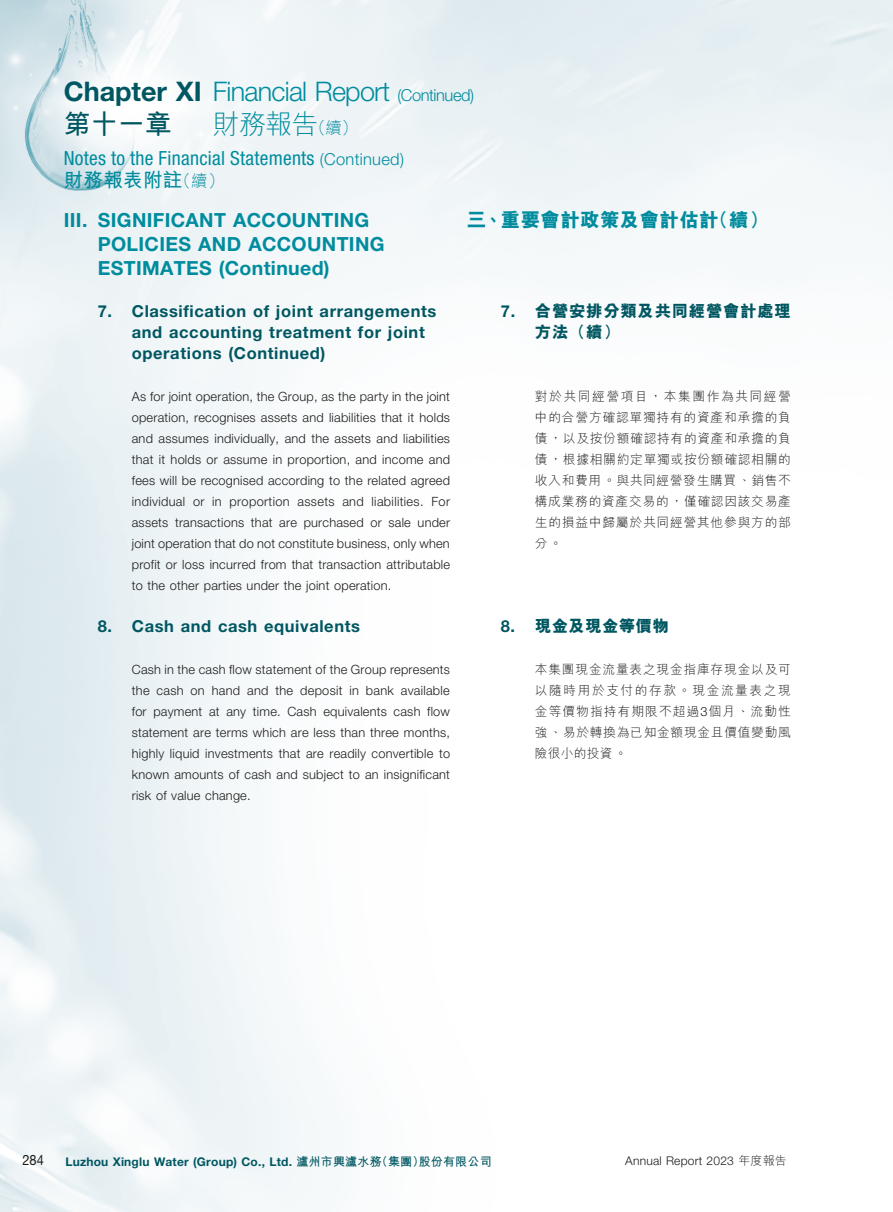
<style>
.page{position:relative;width:893px;height:1212px;background:#fff}
.page>*{position:absolute;margin:0;border:0;box-sizing:border-box;transform-origin:0 0}
.t1{font:300 27px "Helvetica Neue LT Std";letter-spacing:-.03em;color:#008c9e}
.t2{font:300 27px "M Hei HK";color:#008c9e}
.t3{font:700 27px "M Hei HK";color:#005761}
.t4{font:700 19.5px/24px "Helvetica Neue LT Std";letter-spacing:.015em;color:#008c9e}
.t5{font:condensed 19.5px "Helvetica Neue LT Std";letter-spacing:.015em;color:#008c9e}
.t6{font:800 19.5px "M Hei HK";letter-spacing:.015em;color:#008c9e}
.t7{font:700 19.5px "M Hei HK";letter-spacing:.015em;color:#008c9e}
.t8{font:700 16.5px/21px "Helvetica Neue LT Std";letter-spacing:.035em;color:#005761}
.t9{font:800 16.5px/21px "M Hei HK";letter-spacing:.035em;color:#005761}
.t10{font:800 16.5px "M Hei HK";letter-spacing:.015em;color:#005761}
.t11{font:14.25px "Helvetica Neue LT Std";color:#1c1c1b;scale:.9 1}
.t12{font:300 12.75px/21px "Helvetica Neue LT Std";letter-spacing:.015em;color:#1c1c1b;text-align:justify}
.t13{font:300 12.75px/21px "M Hei HK";letter-spacing:.055em;color:#1c1c1b;text-align:justify}
.t14{font:700 12px "Helvetica Neue LT Std";letter-spacing:.015em;color:#005761}
.t15{font:300 12px "Helvetica Neue LT Std";letter-spacing:.015em;color:#1c1c1b}
.s1{font-weight:700;color:#005761}
.s2{font-size:16.5px}
.s3{font-weight:300;font-stretch:normal;font-size:16.5px}
.s4{font-weight:300;font-size:16.5px}
.s5{font-family:"Helvetica Neue LT Std";font-weight:700}
.s6{font-family:"Helvetica Neue LT Std"}
.s7{font-family:"M Hei HK"}
</style>
<div class="page">
<img style="left:0;top:0;width:893px;height:1212px">
<h1 class="t1" style="left:64px;top:75px;width:412px"><span class="s1">Chapter XI</span> Financial Report <span class="s2">(Continued)</span></h1>
<h1 class="t3" style="left:64px;top:104px;width:109px">第十一章</h1>
<h1 class="t2" style="left:213px;top:105px;width:147px">財務報告<span class="s2">（續）</span></h1>
<h2 class="t5" style="left:64px;top:147px;width:342px">Notes to the Financial Statements <span class="s3">(Continued)</span></h2>
<h2 class="t7" style="left:64px;top:166px;width:162px">財務報表附註<span class="s4">（續）</span></h2>
<h2 class="t4" style="left:98px;top:207px;width:288px;text-indent:-34px">III. SIGNIFICANT ACCOUNTING<br>POLICIES AND ACCOUNTING<br>ESTIMATES (Continued)</h2>
<p class="t8" style="left:132px;top:300px;width:306px;text-indent:-34px">7. Classification of joint arrangements and accounting treatment for joint operations (Continued)</p>
<p class="t12" style="left:132px;top:386px;width:320px">As for joint operation, the Group, as the party in the joint operation, recognises assets and liabilities that it holds and assumes individually, and the assets and liabilities that it holds or assume in proportion, and income and fees will be recognised according to the related agreed individual or in proportion assets and liabilities. For assets transactions that are purchased or sale under joint operation that do not constitute business, only when profit or loss incurred from that transaction attributable to the other parties under the joint operation.</p>
<p class="t8" style="left:98px;top:615px;width:264px">8. Cash and cash equivalents</p>
<p class="t12" style="left:132px;top:659px;width:320px">Cash in the cash flow statement of the Group represents the cash on hand and the deposit in bank available for payment at any time. Cash equivalents cash flow statement are terms which are less than three months, highly liquid investments that are readily convertible to known amounts of cash and subject to an insignificant risk of value change.</p>
<h2 class="t6" style="left:467px;top:206px;width:303px">三、重要會計政策及會計估計（續）</h2>
<p class="t9" style="left:535px;top:300px;width:258px;text-indent:-34px"><span class="s5">7.</span> 合營安排分類及共同經營會計處理方法（續）</p>
<p class="t13" style="left:535px;top:385px;width:258px">對於共同經營項目，本集團作為共同經營中的合營方確認單獨持有的資產和承擔的負債，以及按份額確認持有的資產和承擔的負債，根據相關約定單獨或按份額確認相關的收入和費用。與共同經營發生購買、銷售不構成業務的資產交易的，僅確認因該交易產生的損益中歸屬於共同經營其他參與方的部分。</p>
<p class="t10" style="left:501px;top:615px;width:169px"><span class="s5">8.</span> 現金及現金等價物</p>
<p class="t13" style="left:535px;top:659px;width:258px">本集團現金流量表之現金指庫存現金以及可以隨時用於支付的存款。現金流量表之現金等價物指持有期限不超過<span class="s6">3</span>個月、流動性強、易於轉換為已知金額現金且價值變動風險很小的投資。</p>
<p class="t11" style="left:23px;top:1151px;width:25px">284</p>
<p class="t14" style="left:65px;top:1154px;width:428px">Luzhou Xinglu Water (Group) Co., Ltd. <span class="s7">瀘州市興瀘水務（集團）股份有限公司</span></p>
<p class="t15" style="left:625px;top:1154px;width:163px">Annual Report 2023 <span class="s7">年度報告</span></p>
</div>
